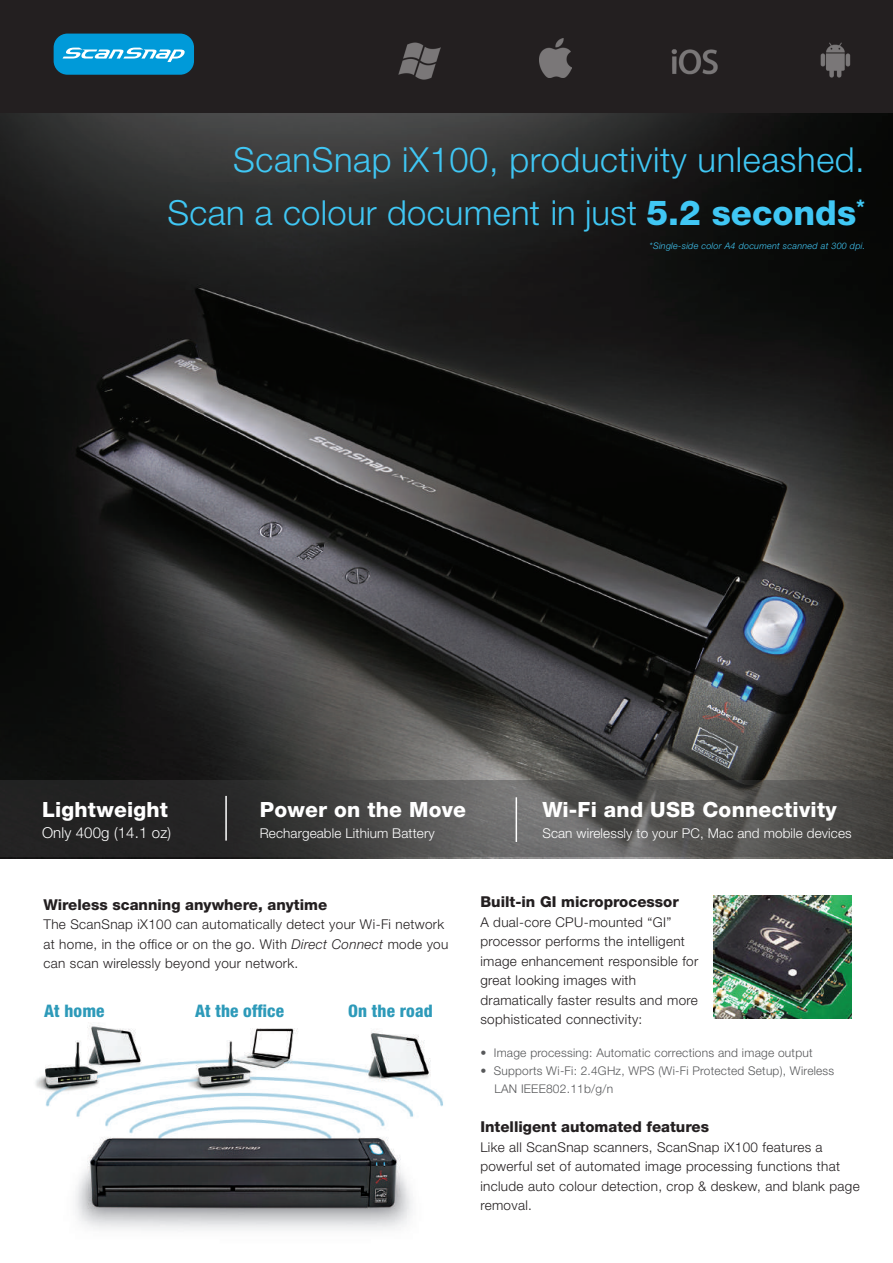
<style>
.page{position:relative;width:893px;height:1263px;background:#fff}
.page>*{position:absolute;margin:0;border:0;box-sizing:border-box;transform-origin:0 0}
.t1{font:300 34.5px/52.7px "Helvetica Neue";letter-spacing:.015em;color:#40c7f4;text-align:right}
.t2{font:800 21px "Helvetica Neue";letter-spacing:.01em;color:#fff}
.t3{font:800 condensed 17.25px "Helvetica Neue";letter-spacing:.01em;color:#2d9ab9}
.t4{font:800 15px "Helvetica Neue";color:#231f20}
.t5{font:300 15px "Helvetica Neue";letter-spacing:.01em;color:#fff}
.t6{font:300 13.5px/19.5px "Helvetica Neue";letter-spacing:.025em;color:#231f20}
.t7{font:300 13.5px "Helvetica Neue";letter-spacing:.01em;color:#fff}
.t8{font:300 12px/18px "Helvetica Neue";letter-spacing:.02em;color:#57585a}
.t9{font:italic 300 9px "Helvetica Neue";letter-spacing:.03em;color:#40c7f4}
.s1{font-weight:800}
.s2{font-style:italic}
</style>
<div class="page">
<img style="left:713px;top:895px;width:138px;height:123px">
<img style="left:35px;top:1025px;width:408px;height:206px">
<img style="left:0;top:112px;width:893px;height:747px">
<div style="left:0;top:0;width:893px;height:112px;background:#231f20"></div>
<div style="left:54px;top:34px;width:140px;height:41px;background:#009ad9;border-radius:14px"></div>
<svg style="left:63px;top:48px;width:122px;height:14px"></svg>
<svg style="left:0;top:780px;width:893px;height:77px;background:#464544"></svg>
<img style="left:540px;top:39px;width:32px;height:39px">
<img style="left:399px;top:42px;width:41px;height:38px">
<img style="left:820px;top:42px;width:31px;height:36px">
<img style="left:671px;top:49px;width:47px;height:26px">
<hr style="left:225px;top:796px;width:2px;height:45px;background:#fff">
<hr style="left:516px;top:797px;width:1px;height:45px;background:#fff">
<h1 class="t1" style="left:168px;top:133px;width:699px">ScanSnap iX100, productivity unleashed.<br>Scan a colour document in just <span class="s1">5.2 seconds</span><sup>*</sup></h1>
<p class="t9" style="left:650px;top:240px;width:217px">*Single-side color A4 document scanned at 300 dpi.</p>
<h2 class="t2" style="left:42px;top:797px;width:128px">Lightweight</h2>
<p class="t5" style="left:42px;top:823px;width:131px">Only 400g (14.1 oz)</p>
<h2 class="t2" style="left:260px;top:797px;width:208px">Power on the Move</h2>
<p class="t7" style="left:260px;top:825px;width:176px">Rechargeable Lithium Battery</p>
<h2 class="t2" style="left:542px;top:797px;width:296px">Wi-Fi and USB Connectivity</h2>
<p class="t7" style="left:542px;top:824px;width:311px">Scan wirelessly to your PC, Mac and mobile devices</p>
<p class="t4" style="left:44px;top:895px;width:285px">Wireless scanning anywhere, anytime</p>
<p class="t6" style="left:44px;top:914px;width:406px">The ScanSnap iX100 can automatically detect your Wi-Fi network at home, in the office or on the go. With <span class="s2">Direct Connect</span> mode you can scan wirelessly beyond your network.</p>
<p class="t3" style="left:44px;top:1000px;width:62px">At home</p>
<p class="t3" style="left:195px;top:1000px;width:90px">At the office</p>
<p class="t3" style="left:348px;top:1000px;width:86px">On the road</p>
<p class="t4" style="left:480px;top:893px;width:200px">Built-in GI microprocessor</p>
<p class="t6" style="left:480px;top:912px;width:219px">A dual-core CPU-mounted “GI” processor performs the intelligent image enhancement responsible for great looking images with dramatically faster results and more sophisticated connectivity:</p>
<p class="t8" style="left:480px;top:1044px;width:334px">• Image processing: Automatic corrections and image output</p>
<p class="t8" style="left:494px;top:1062px;width:341px;text-indent:-14px">• Supports Wi-Fi: 2.4GHz, WPS (Wi-Fi Protected Setup), Wireless<br>LAN IEEE802.11b/g/n</p>
<p class="t4" style="left:480px;top:1118px;width:230px">Intelligent automated features</p>
<p class="t6" style="left:480px;top:1137px;width:381px">Like all ScanSnap scanners, ScanSnap iX100 features a powerful set of automated image processing functions that include auto colour detection, crop &amp; deskew, and blank page removal.</p>
</div>
